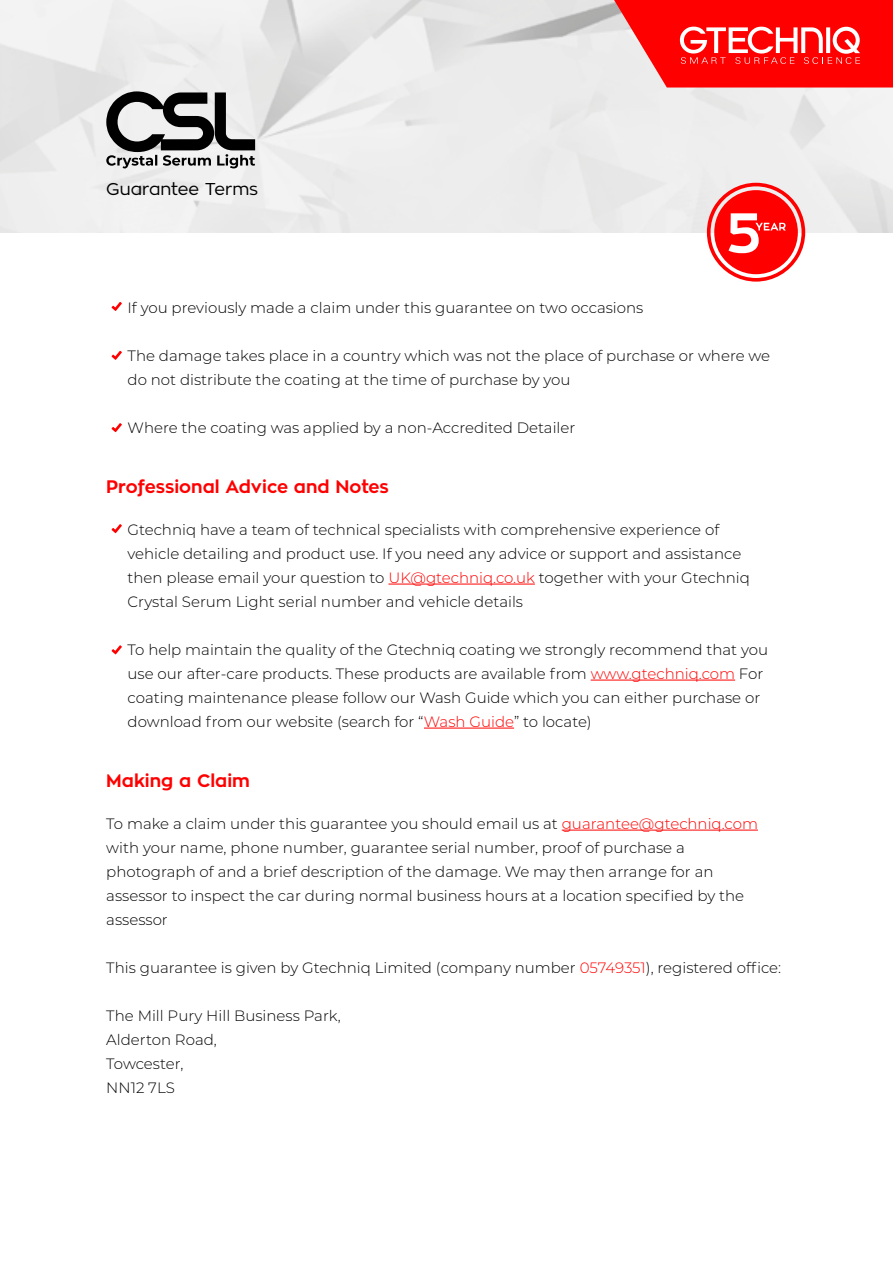
<style>
.page{position:relative;width:893px;height:1263px;background:#fff}
.page>*{position:absolute;margin:0;border:0;box-sizing:border-box;transform-origin:0 0}
.t1{font:700 18px "Zona Pro";color:#fe0000}
.t2{font:16.95px "Zona Pro";color:#000}
.t3{font:300 15px/24px "Montserrat";color:#000}
.s1{color:#fe0000}
.s2{color:#f00}
</style>
<div class="page">
<hr style="left:388px;top:584px;width:147px;height:1px;background:#fe0000">
<hr style="left:591px;top:680px;width:144px;height:1px;background:#fe0000">
<hr style="left:424px;top:728px;width:90px;height:1px;background:#fe0000">
<hr style="left:562px;top:830px;width:196px;height:1px;background:#fe0000">
<svg style="left:112px;top:351px;width:10px;height:9px"></svg>
<svg style="left:112px;top:302px;width:10px;height:9px"></svg>
<svg style="left:112px;top:423px;width:10px;height:9px"></svg>
<svg style="left:112px;top:524px;width:10px;height:9px"></svg>
<svg style="left:112px;top:645px;width:10px;height:9px"></svg>
<svg style="left:614px;top:0;width:279px;height:88px;background:#fb2d2d"></svg>
<svg style="left:707px;top:183px;width:98px;height:99px"></svg>
<svg style="left:106px;top:91px;width:149px;height:77px"></svg>
<p class="t2" style="left:106px;top:178px;width:154px">Guarantee Terms</p>
<p class="t3" style="left:128px;top:295px;width:517px">If you previously made a claim under this guarantee on two occasions</p>
<p class="t3" style="left:128px;top:343px;width:644px">The damage takes place in a country which was not the place of purchase or where we do not distribute the coating at the time of purchase by you</p>
<p class="t3" style="left:128px;top:415px;width:449px">Where the coating was applied by a non-Accredited Detailer</p>
<p class="t1" style="left:106px;top:474px;width:284px">Professional Advice and Notes</p>
<p class="t3" style="left:128px;top:517px;width:624px">Gtechniq have a team of technical specialists with comprehensive experience of vehicle detailing and product use. If you need any advice or support and assistance then please email your question to <span class="s1">UK@gtechniq.co.uk</span> together with your Gtechniq Crystal Serum Light serial number and vehicle details</p>
<p class="t3" style="left:128px;top:637px;width:642px">To help maintain the quality of the Gtechniq coating we strongly recommend that you use our after-care products. These products are available from <span class="s1">www.gtechniq.com</span> For coating maintenance please follow our Wash Guide which you can either purchase or download from our website (search for “<span class="s1">Wash Guide</span>” to locate)</p>
<p class="t1" style="left:106px;top:768px;width:145px">Making a Claim</p>
<p class="t3" style="left:106px;top:811px;width:653px">To make a claim under this guarantee you should email us at <span class="s1">guarantee@gtechniq.com </span>with your name, phone number, guarantee serial number, proof of purchase a photograph of and a brief description of the damage. We may then arrange for an assessor to inspect the car during normal business hours at a location specified by the assessor</p>
<p class="t3" style="left:106px;top:955px;width:676px">This guarantee is given by Gtechniq Limited (company number <span class="s2">05749351</span>), registered office:</p>
<p class="t3" style="left:106px;top:1003px;width:236px">The Mill Pury Hill Business Park,<br>Alderton Road,<br>Towcester,<br>NN12 7LS</p>
</div>
